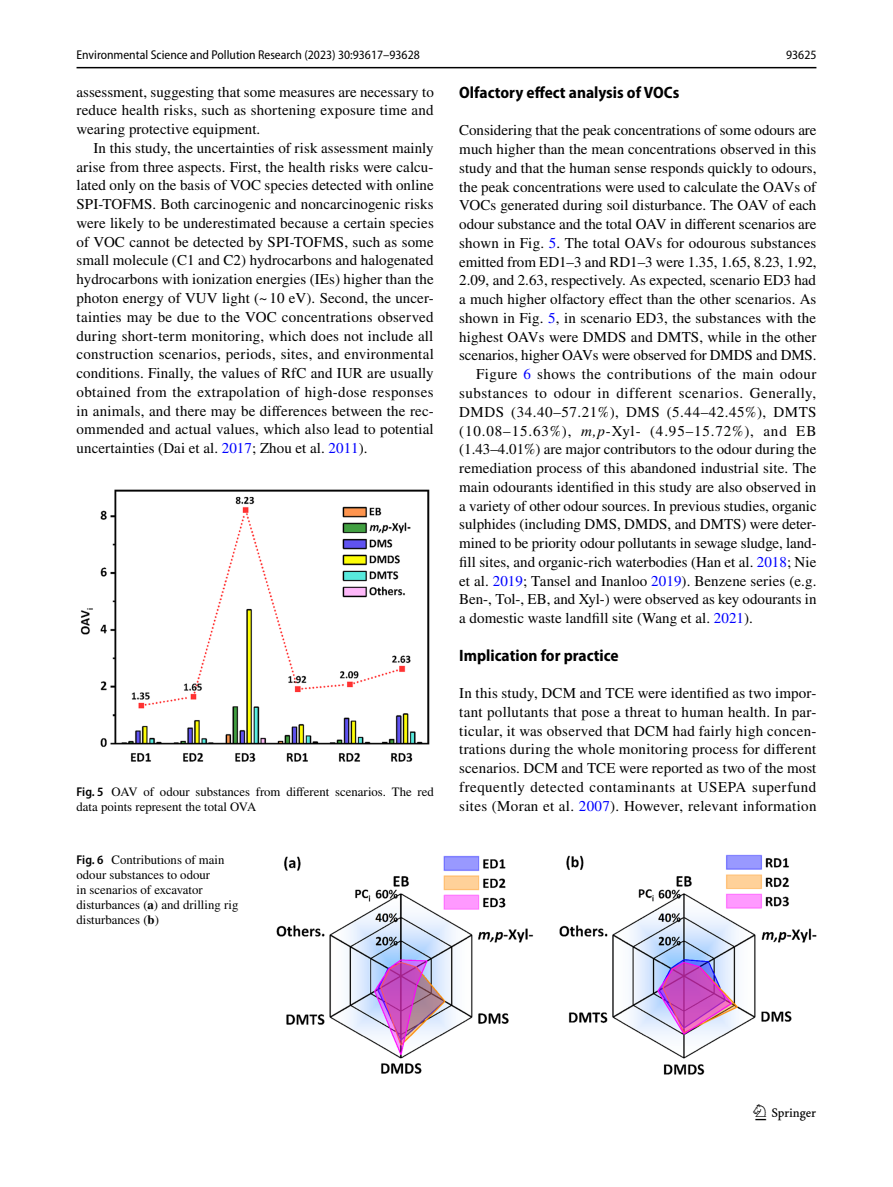
<style>
.page{position:relative;width:893px;height:1187px;background:#fff}
.page>*{position:absolute;margin:0;border:0;box-sizing:border-box;transform-origin:0 0}
.t1{font:22.5px "Springnew Regular 3";color:#000}
.t2{font:700 semi-condensed 16.5px "Myriad Pro";color:#000}
.t3{font:15px/18.8px "STIX";letter-spacing:.005em;color:#000;text-align:justify}
.t4{font:15px "STIX";letter-spacing:.035em;color:#000}
.t5{font:15px "STIX";letter-spacing:.03em;color:#000}
.t6{font:15px "STIX";letter-spacing:.06em;color:#000}
.t7{font:12.75px/15px "STIX";color:#000}
.t8{font:semi-condensed 12.75px "Myriad Pro";color:#000}
.s1{color:#00f}
.s2{font-family:"Myriad Pro";font-weight:600;font-stretch:semi-condensed}
.s3{font-weight:700}
.s4{font-style:italic}
</style>
<div class="page">
<hr style="left:77px;top:67px;width:739px;height:1px;background:#000">
<img style="left:81px;top:490px;width:348px;height:271px">
<img style="left:276px;top:854px;width:540px;height:219px">
<p class="t8" style="left:77px;top:48px;width:345px">Environmental Science and Pollution Research (2023) 30:93617–93628</p>
<p class="t8" style="left:786px;top:48px;width:32px">93625</p>
<p class="t3" style="left:77px;top:83px;width:359px">assessment, suggesting that some measures are necessary to reduce health risks, such as shortening exposure time and wearing protective equipment.</p>
<p class="t3" style="left:77px;top:139px;width:359px;text-indent:17px">In this study, the uncertainties of risk assessment mainly arise from three aspects. First, the health risks were calcu&shy;lated only on the basis of VOC species detected with online SPI-TOFMS. Both carcinogenic and noncarcinogenic risks were likely to be underestimated because a certain species of VOC cannot be detected by SPI-TOFMS, such as some small molecule (C1 and C2) hydrocarbons and halogenated hydrocarbons with ionization energies (IEs) higher than the photon energy of VUV light (~ 10 eV). Second, the uncer&shy;tainties may be due to the VOC concentrations observed during short-term monitoring, which does not include all construction scenarios, periods, sites, and environmental conditions. Finally, the values of RfC and IUR are usually obtained from the extrapolation of high-dose responses in animals, and there may be differences between the rec&shy;ommended and actual values, which also lead to potential uncertainties (Dai et al. <span class="s1">2017</span>; Zhou et al. <span class="s1">2011</span>).</p>
<p class="t7" style="left:77px;top:785px;width:359px"><span class="s2">Fig. 5</span> OAV of odour substances from different scenarios. The red data points represent the total OVA</p>
<p class="t7" style="left:77px;top:853px;width:163px"><span class="s2">Fig. 6</span> Contributions of main odour substances to odour<br>in scenarios of excavator disturbances (<span class="s3">a</span>) and drilling rig disturbances (<span class="s3">b</span>)</p>
<p class="t2" style="left:459px;top:83px;width:222px">Olfactory effect analysis of VOCs</p>
<p class="t3" style="left:459px;top:122px;width:359px">Considering that the peak concentrations of some odours are</p>
<p class="t3" style="left:459px;top:141px;width:359px">much higher than the mean concentrations observed in this</p>
<p class="t3" style="left:459px;top:159px;width:359px">study and that the human sense responds quickly to odours,</p>
<p class="t3" style="left:459px;top:178px;width:358px">the peak concentrations were used to calculate the OAVs of</p>
<p class="t3" style="left:459px;top:197px;width:359px">VOCs generated during soil disturbance. The OAV of each</p>
<p class="t3" style="left:459px;top:216px;width:359px">odour substance and the total OAV in different scenarios are</p>
<p class="t3" style="left:459px;top:234px;width:359px">shown in Fig. <span class="s1">5</span>. The total OAVs for odourous substances</p>
<p class="t3" style="left:459px;top:253px;width:359px">emitted from ED1–3 and RD1–3 were 1.35, 1.65, 8.23, 1.92,</p>
<p class="t3" style="left:459px;top:272px;width:358px">2.09, and 2.63, respectively. As expected, scenario ED3 had</p>
<p class="t3" style="left:459px;top:291px;width:359px">a much higher olfactory effect than the other scenarios. As</p>
<p class="t3" style="left:459px;top:309px;width:359px">shown in Fig. <span class="s1">5</span>, in scenario ED3, the substances with the</p>
<p class="t3" style="left:459px;top:328px;width:359px">highest OAVs were DMDS and DMTS, while in the other</p>
<p class="t3" style="left:459px;top:347px;width:359px">scenarios, higher OAVs were observed for DMDS and DMS.</p>
<p class="t5" style="left:476px;top:364px;width:342px">Figure <span class="s1">6</span> shows the contributions of the main odour</p>
<p class="t4" style="left:459px;top:382px;width:359px">substances to odour in different scenarios. Generally,</p>
<p class="t4" style="left:459px;top:401px;width:359px">DMDS (34.40–57.21%), DMS (5.44–42.45%), DMTS</p>
<p class="t6" style="left:459px;top:420px;width:359px">(10.08–15.63%), <span class="s4">m,p</span>-Xyl- (4.95–15.72%), and EB</p>
<p class="t3" style="left:459px;top:441px;width:359px">(1.43–4.01%) are major contributors to the odour during the</p>
<p class="t3" style="left:459px;top:459px;width:359px">remediation process of this abandoned industrial site. The</p>
<p class="t3" style="left:459px;top:478px;width:359px">main odourants identified in this study are also observed in</p>
<p class="t3" style="left:459px;top:497px;width:359px">a variety of other odour sources. In previous studies, organic</p>
<p class="t3" style="left:459px;top:516px;width:359px">sulphides (including DMS, DMDS, and DMTS) were deter-</p>
<p class="t3" style="left:459px;top:534px;width:359px">mined to be priority odour pollutants in sewage sludge, land-</p>
<p class="t3" style="left:459px;top:553px;width:359px">fill sites, and organic-rich waterbodies (Han et al. <span class="s1">2018</span>; Nie</p>
<p class="t3" style="left:459px;top:572px;width:359px">et al. <span class="s1">2019</span>; Tansel and Inanloo <span class="s1">2019</span>). Benzene series (e.g.</p>
<p class="t3" style="left:459px;top:591px;width:359px">Ben-, Tol-, EB, and Xyl-) were observed as key odourants in</p>
<p class="t3" style="left:459px;top:609px;width:295px">a domestic waste landfill site (Wang et al. <span class="s1">2021</span>).</p>
<p class="t2" style="left:459px;top:646px;width:161px">Implication for practice</p>
<p class="t3" style="left:459px;top:684px;width:359px">In this study, DCM and TCE were identified as two impor&shy;tant pollutants that pose a threat to human health. In par&shy;ticular, it was observed that DCM had fairly high concen&shy;trations during the whole monitoring process for different scenarios. DCM and TCE were reported as two of the most frequently detected contaminants at USEPA superfund sites (Moran et al. <span class="s1">2007</span>). However, relevant information</p>
<h1 class="t1" style="left:755px;top:1104px;width:62px">1 3</h1>
</div>
